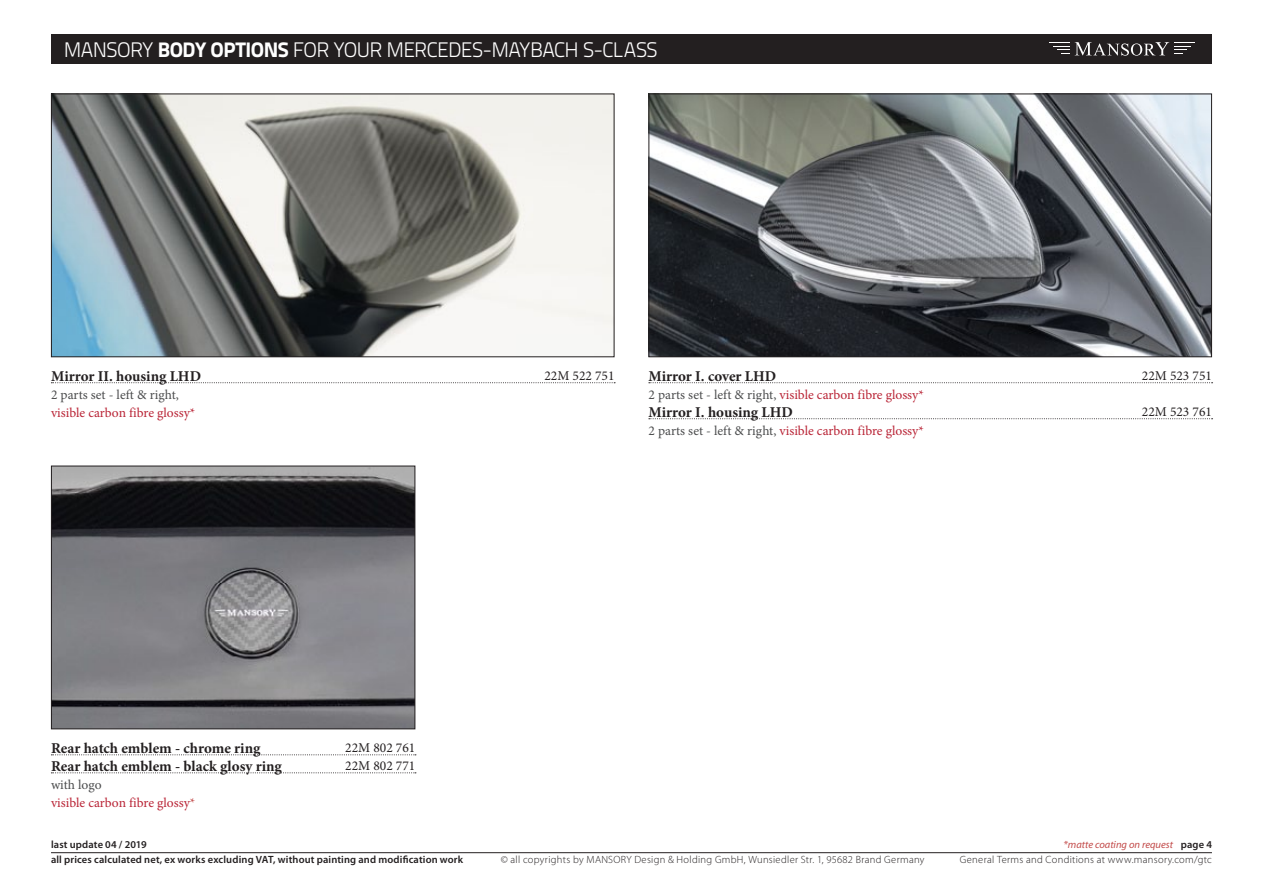
<style>
.page{position:relative;width:1263px;height:893px;background:#fff}
.page>*{position:absolute;margin:0;border:0;box-sizing:border-box;transform-origin:0 0}
.t1{font:300 21px "Titillium Text 22 L";letter-spacing:-.03em;color:#fff}
.name_of_product{font:700 15px "Minion Pro";color:#231f20}
.description{font:13.5px "Minion Pro";color:#b92436}
.NR{font:13.5px "Minion Pro";color:#231f20}
.description-2{font:13.5px "Minion Pro";color:#4b4c4d}
.name_of_product-2{font:13.5px "Minion Pro";color:#b92436}
.t2{font:300 10.5px "Myriad Pro";letter-spacing:.03em;color:#231f20}
.t3{font:600 10.5px "Myriad Pro";letter-spacing:.015em;color:#231f20}
.t4{font:italic 10.5px "Myriad Pro";color:#c24a49}
.s1{font-weight:800}
.s2{color:#c24a49}
.s3{color:#4b4c4d}
.s4{font-weight:600;font-style:normal;color:#231f20}
</style>
<div class="page">
<div style="left:51px;top:34px;width:1161px;height:30px;background:#231f20"></div>
<svg style="left:1049px;top:42px;width:20px;height:12px"></svg>
<svg style="left:1075px;top:42px;width:120px;height:14px"></svg>
<hr style="left:51px;top:852px;width:1161px;height:1px;background:#231f20">
<img style="left:53px;top:96px;width:559px;height:259px">
<div style="left:51px;top:94px;width:563px;height:263px;border:1px solid #231f20"></div>
<img style="left:53px;top:468px;width:360px;height:259px">
<div style="left:51px;top:466px;width:364px;height:263px;border:1px solid #231f20"></div>
<img style="left:650px;top:96px;width:560px;height:259px">
<div style="left:648px;top:94px;width:564px;height:263px;border:1px solid #231f20"></div>
<svg style="left:51px;top:382px;width:564px;height:1px"></svg>
<svg style="left:51px;top:754px;width:365px;height:1px"></svg>
<svg style="left:51px;top:772px;width:365px;height:1px"></svg>
<svg style="left:649px;top:382px;width:563px;height:1px"></svg>
<svg style="left:649px;top:418px;width:563px;height:1px"></svg>
<h1 class="t1" style="left:64px;top:34px;width:595px">MANSORY <span class="s1">BODY OPTIONS</span> FOR YOUR MERCEDES-MAYBACH S-CLASS</h1>
<p class="name_of_product" style="left:51px;top:365px;width:152px">Mirror II. housing LHD</p>
<p class="description-2" style="left:51px;top:385px;width:129px">2 parts set - left &amp; right,</p>
<p class="description" style="left:51px;top:403px;width:146px">visible carbon fibre glossy*</p>
<p class="name_of_product" style="left:51px;top:738px;width:211px">Rear hatch emblem - chrome ring</p>
<p class="name_of_product" style="left:51px;top:756px;width:232px">Rear hatch emblem - black glosy ring</p>
<p class="description-2" style="left:51px;top:776px;width:52px">with logo</p>
<p class="name_of_product-2" style="left:51px;top:794px;width:146px">visible carbon fibre glossy<span class="s2">*</span></p>
<p class="NR" style="left:345px;top:738px;width:71px">22M 802 761</p>
<p class="NR" style="left:345px;top:756px;width:71px">22M 802 771</p>
<p class="NR" style="left:544px;top:366px;width:71px">22M 522 751</p>
<p class="name_of_product" style="left:648px;top:365px;width:129px">Mirror I. cover LHD</p>
<p class="description" style="left:648px;top:385px;width:277px"><span class="s3">2 parts set - left &amp; right,</span> visible carbon fibre glossy*</p>
<p class="name_of_product" style="left:648px;top:401px;width:146px">Mirror I. housing LHD</p>
<p class="description" style="left:648px;top:421px;width:277px"><span class="s3">2 parts set - left &amp; right,</span> visible carbon fibre glossy*</p>
<p class="NR" style="left:1142px;top:366px;width:71px">22M 523 751</p>
<p class="NR" style="left:1142px;top:402px;width:71px">22M 523 761</p>
<p class="t3" style="left:51px;top:838px;width:97px">last update 04 / 2019</p>
<p class="t4" style="left:1063px;top:838px;width:150px">*matte coating on request <span class="s4">page 4</span></p>
<p class="t3" style="left:51px;top:853px;width:414px">all prices calculated net, ex works excluding VAT, without painting and modification work</p>
<p class="t2" style="left:501px;top:853px;width:425px">© all copyrights by MANSORY Design &amp; Holding GmbH, Wunsiedler Str. 1, 95682 Brand Germany</p>
<p class="t2" style="left:960px;top:853px;width:253px">General Terms and Conditions at www.mansory.com/gtc</p>
</div>
